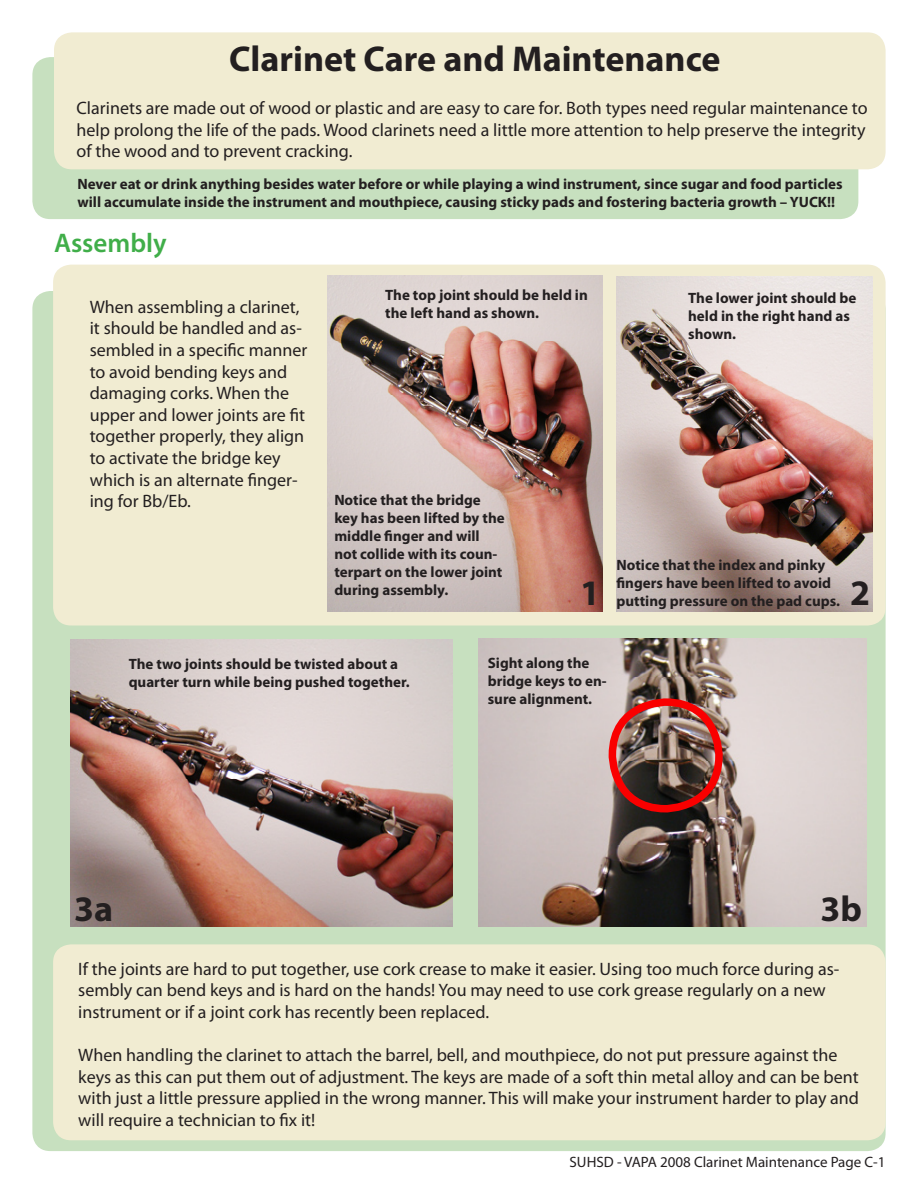
<style>
.page{position:relative;width:918px;height:1188px;background:#fff}
.page>*{position:absolute;margin:0;border:0;box-sizing:border-box;transform-origin:0 0}
.t1{font:700 36px "Myriad Pro";color:#231f20}
.t2{font:600 27px "Myriad Pro";color:#40ae49}
.t3{font:18px/21.6px "Myriad Pro";color:#231f20}
.t4{font:700 15px/18px "Myriad Pro";color:#231f20}
.t5{font:15px "Myriad Pro";color:#231f20}
</style>
<div class="page">
<div style="left:32px;top:57px;width:826px;height:162px;background:#c7e0bf;border-radius:18px"></div>
<div style="left:54px;top:32px;width:832px;height:137px;background:#f1ecd2;border-radius:18px"></div>
<div style="left:32px;top:291px;width:854px;height:860px;background:#c7e0bf;border-radius:18px"></div>
<div style="left:53px;top:944px;width:833px;height:196px;background:#f1ecd2;border-radius:18px"></div>
<div style="left:53px;top:265px;width:833px;height:361px;background:#f1ecd2;border-radius:18px"></div>
<img style="left:328px;top:276px;width:274px;height:335px">
<img style="left:616px;top:276px;width:257px;height:335px">
<img style="left:70px;top:639px;width:383px;height:288px">
<img style="left:478px;top:639px;width:389px;height:288px">
<div style="left:609px;top:698px;width:114px;height:114px;border:8px solid #f90000;border-radius:50%"></div>
<h1 class="t1" style="left:229px;top:35px;width:493px">Clarinet Care and Maintenance</h1>
<p class="t3" style="left:76px;top:97px;width:793px">Clarinets are made out of wood or plastic and are easy to care for. Both types need regular maintenance to help prolong the life of the pads. Wood clarinets need a little more attention to help preserve the integrity of the wood and to prevent cracking.</p>
<p class="t4" style="left:77px;top:174px;width:767px">Never eat or drink anything besides water before or while playing a wind instrument, since sugar and food particles will accumulate inside the instrument and mouthpiece, causing sticky pads and fostering bacteria growth – YUCK!!</p>
<h2 class="t2" style="left:54px;top:225px;width:114px">Assembly</h2>
<p class="t3" style="left:90px;top:296px;width:219px">When assembling a clarinet, it should be handled and as&shy;sembled in a specific manner to avoid bending keys and damaging corks. When the upper and lower joints are fit together properly, they align to activate the bridge key which is an alternate finger&shy;ing for Bb/Eb.</p>
<p class="t4" style="left:385px;top:286px;width:204px">The top joint should be held in the left hand as shown.</p>
<p class="t4" style="left:688px;top:288px;width:170px">The lower joint should be held in the right hand as shown.</p>
<p class="t4" style="left:334px;top:491px;width:172px">Notice that the bridge key has been lifted by the middle finger and will not collide with its coun&shy;terpart on the lower joint during assembly.</p>
<p class="t4" style="left:616px;top:556px;width:225px">Notice that the index and pinky fingers have been lifted to avoid putting pressure on the pad cups.</p>
<h1 class="t1" style="left:580px;top:570px;width:21px">1</h1>
<h1 class="t1" style="left:850px;top:570px;width:21px">2</h1>
<p class="t4" style="left:129px;top:655px;width:283px">The two joints should be twisted about a quarter turn while being pushed together.</p>
<p class="t4" style="left:488px;top:654px;width:120px">Sight along the bridge keys to en&shy;sure alignment.</p>
<h1 class="t1" style="left:74px;top:886px;width:40px">3a</h1>
<h1 class="t1" style="left:820px;top:886px;width:43px">3b</h1>
<p class="t3" style="left:78px;top:958px;width:763px">If the joints are hard to put together, use cork crease to make it easier. Using too much force during as&shy;sembly can bend keys and is hard on the hands! You may need to use cork grease regularly on a new instrument or if a joint cork has recently been replaced.</p>
<p class="t3" style="left:78px;top:1044px;width:782px">When handling the clarinet to attach the barrel, bell, and mouthpiece, do not put pressure against the keys as this can put them out of adjustment. The keys are made of a soft thin metal alloy and can be bent with just a little pressure applied in the wrong manner. This will make your instrument harder to play and will require a technician to fix it!</p>
<p class="t5" style="left:570px;top:1153px;width:318px">SUHSD - VAPA 2008 Clarinet Maintenance Page C-1</p>
</div>
